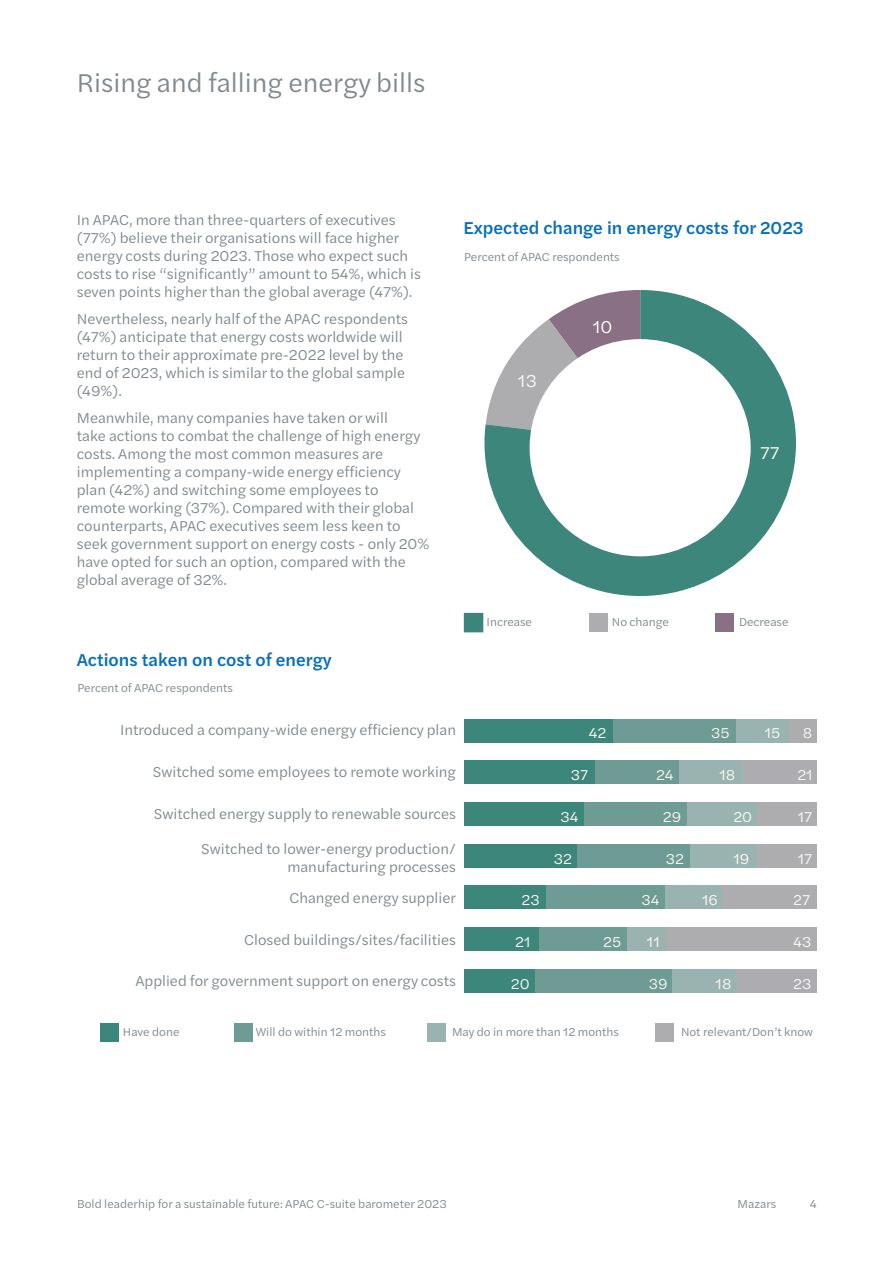
<style>
.page{position:relative;width:893px;height:1263px;background:#fff}
.page>*{position:absolute;margin:0;border:0;box-sizing:border-box;transform-origin:0 0}
.Page_title{font:27px "Halyard Text";color:#808990}
.Heading_1{font:500 18px "Halyard Text";color:#0970b9}
.Quote_source{font:18px "Halyard Text";color:#fbf8f3}
.Quote_source-2{font:18px "Halyard Text";color:#fff}
.Body_text{font:15px/18px "Halyard Text";color:#808990}
.Quote_source-3{font:15px "Halyard Text";color:#fbf8f3}
.Footer_text{font:12px "Halyard Text";color:#808990}
.Page_footer{font:12px "Halyard Text";color:#808990}
</style>
<div class="page">
<svg style="left:484px;top:290px;width:312px;height:306px"></svg>
<div style="left:530px;top:339px;width:221px;height:217px;background:#fff;border-radius:50%"></div>
<div style="left:788px;top:719px;width:29px;height:23px;background:#adadb0"></div>
<div style="left:743px;top:761px;width:74px;height:23px;background:#adadb0"></div>
<div style="left:757px;top:802px;width:60px;height:24px;background:#adadb0"></div>
<div style="left:757px;top:844px;width:60px;height:23px;background:#adadb0"></div>
<div style="left:721px;top:886px;width:96px;height:23px;background:#adadb0"></div>
<div style="left:665px;top:927px;width:152px;height:24px;background:#adadb0"></div>
<div style="left:736px;top:969px;width:81px;height:23px;background:#adadb0"></div>
<div style="left:736px;top:719px;width:52px;height:23px;background:#99b4b0"></div>
<div style="left:679px;top:761px;width:64px;height:23px;background:#99b4b0"></div>
<div style="left:686px;top:802px;width:71px;height:24px;background:#99b4b0"></div>
<div style="left:690px;top:844px;width:67px;height:23px;background:#99b4b0"></div>
<div style="left:665px;top:886px;width:56px;height:23px;background:#99b4b0"></div>
<div style="left:626px;top:927px;width:39px;height:24px;background:#99b4b0"></div>
<div style="left:672px;top:969px;width:64px;height:23px;background:#99b4b0"></div>
<div style="left:612px;top:719px;width:124px;height:23px;background:#6e9b93"></div>
<div style="left:594px;top:761px;width:85px;height:23px;background:#6e9b93"></div>
<div style="left:584px;top:802px;width:102px;height:24px;background:#6e9b93"></div>
<div style="left:577px;top:844px;width:113px;height:23px;background:#6e9b93"></div>
<div style="left:545px;top:886px;width:120px;height:23px;background:#6e9b93"></div>
<div style="left:538px;top:927px;width:88px;height:24px;background:#6e9b93"></div>
<div style="left:535px;top:969px;width:137px;height:23px;background:#6e9b93"></div>
<div style="left:464px;top:719px;width:148px;height:23px;background:#3c867b"></div>
<div style="left:464px;top:761px;width:130px;height:23px;background:#3c867b"></div>
<div style="left:464px;top:802px;width:120px;height:24px;background:#3c867b"></div>
<div style="left:464px;top:844px;width:113px;height:23px;background:#3c867b"></div>
<div style="left:464px;top:886px;width:81px;height:23px;background:#3c867b"></div>
<div style="left:464px;top:927px;width:74px;height:24px;background:#3c867b"></div>
<div style="left:464px;top:969px;width:71px;height:23px;background:#3c867b"></div>
<div style="left:100px;top:1023px;width:18px;height:18px;background:#3c867b"></div>
<div style="left:235px;top:1023px;width:18px;height:18px;background:#6e9b93"></div>
<div style="left:428px;top:1023px;width:18px;height:18px;background:#99b4b0"></div>
<div style="left:656px;top:1023px;width:18px;height:18px;background:#adadb0"></div>
<div style="left:464px;top:613px;width:19px;height:19px;background:#3c857a"></div>
<div style="left:590px;top:614px;width:18px;height:18px;background:#adadb0"></div>
<div style="left:716px;top:614px;width:18px;height:18px;background:#897084"></div>
<p class="Page_title" style="left:77px;top:63px;width:350px">Rising and falling energy bills</p>
<p class="Body_text" style="left:77px;top:210px;width:346px">In APAC, more than three-quarters of executives (77%) believe their organisations will face higher energy costs during 2023. Those who expect such costs to rise “significantly” amount to 54%, which is seven points higher than the global average (47%).</p>
<p class="Body_text" style="left:77px;top:309px;width:333px">Nevertheless, nearly half of the APAC respondents (47%) anticipate that energy costs worldwide will return to their approximate pre-2022 level by the end of 2023, which is similar to the global sample (49%).</p>
<p class="Body_text" style="left:77px;top:408px;width:354px">Meanwhile, many companies have taken or will<br>take actions to combat the challenge of high energy costs. Among the most common measures are implementing a company-wide energy efficiency plan (42%) and switching some employees to remote working (37%). Compared with their global counterparts, APAC executives seem less keen to seek government support on energy costs - only 20% have opted for such an option, compared with the global average of 32%.</p>
<p class="Heading_1" style="left:77px;top:647px;width:256px">Actions taken on cost of energy</p>
<p class="Footer_text" style="left:77px;top:679px;width:157px">Percent of APAC respondents</p>
<p class="Heading_1" style="left:463px;top:215px;width:342px">Expected change in energy costs for 2023</p>
<p class="Footer_text" style="left:464px;top:249px;width:157px">Percent of APAC respondents</p>
<p class="Quote_source" style="left:518px;top:368px;width:20px">13</p>
<p class="Quote_source-2" style="left:593px;top:314px;width:21px">10</p>
<p class="Quote_source" style="left:760px;top:440px;width:21px">77</p>
<p class="Footer_text" style="left:487px;top:613px;width:47px">Increase</p>
<p class="Footer_text" style="left:612px;top:613px;width:58px">No change</p>
<p class="Footer_text" style="left:739px;top:613px;width:51px">Decrease</p>
<p class="Body_text" style="left:120px;top:720px;width:338px">Introduced a company-wide energy efficiency plan</p>
<p class="Body_text" style="left:153px;top:762px;width:305px">Switched some employees to remote working</p>
<p class="Body_text" style="left:154px;top:804px;width:304px">Switched energy supply to renewable sources</p>
<p class="Body_text" style="left:201px;top:839px;width:256px;text-align:right">Switched to lower-energy production/ manufacturing processes</p>
<p class="Body_text" style="left:289px;top:888px;width:168px">Changed energy supplier</p>
<p class="Body_text" style="left:244px;top:930px;width:213px">Closed buildings/sites/facilities</p>
<p class="Body_text" style="left:135px;top:971px;width:322px">Applied for government support on energy costs</p>
<p class="Quote_source-3" style="left:589px;top:722px;width:19px">42</p>
<p class="Quote_source-3" style="left:711px;top:722px;width:20px">35</p>
<p class="Quote_source-3" style="left:765px;top:722px;width:17px">15</p>
<p class="Quote_source-3" style="left:803px;top:722px;width:11px">8</p>
<p class="Quote_source-3" style="left:571px;top:764px;width:19px">37</p>
<p class="Quote_source-3" style="left:656px;top:764px;width:19px">24</p>
<p class="Quote_source-3" style="left:719px;top:764px;width:17px">18</p>
<p class="Quote_source-3" style="left:797px;top:764px;width:17px">21</p>
<p class="Quote_source-3" style="left:560px;top:806px;width:20px">34</p>
<p class="Quote_source-3" style="left:663px;top:806px;width:20px">29</p>
<p class="Quote_source-3" style="left:733px;top:806px;width:20px">20</p>
<p class="Quote_source-3" style="left:798px;top:806px;width:16px">17</p>
<p class="Quote_source-3" style="left:554px;top:848px;width:20px">32</p>
<p class="Quote_source-3" style="left:666px;top:848px;width:20px">32</p>
<p class="Quote_source-3" style="left:733px;top:848px;width:17px">19</p>
<p class="Quote_source-3" style="left:798px;top:848px;width:16px">17</p>
<p class="Quote_source-3" style="left:522px;top:889px;width:20px">23</p>
<p class="Quote_source-3" style="left:641px;top:889px;width:20px">34</p>
<p class="Quote_source-3" style="left:702px;top:889px;width:17px">16</p>
<p class="Quote_source-3" style="left:793px;top:889px;width:18px">27</p>
<p class="Quote_source-3" style="left:515px;top:931px;width:17px">21</p>
<p class="Quote_source-3" style="left:603px;top:931px;width:20px">25</p>
<p class="Quote_source-3" style="left:647px;top:931px;width:14px">11</p>
<p class="Quote_source-3" style="left:793px;top:931px;width:20px">43</p>
<p class="Quote_source-3" style="left:511px;top:973px;width:20px">20</p>
<p class="Quote_source-3" style="left:649px;top:973px;width:20px">39</p>
<p class="Quote_source-3" style="left:716px;top:973px;width:17px">18</p>
<p class="Quote_source-3" style="left:793px;top:973px;width:20px">23</p>
<p class="Footer_text" style="left:123px;top:1023px;width:58px">Have done</p>
<p class="Footer_text" style="left:256px;top:1023px;width:132px">Will do within 12 months</p>
<p class="Footer_text" style="left:452px;top:1023px;width:168px">May do in more than 12 months</p>
<p class="Footer_text" style="left:681px;top:1023px;width:134px">Not relevant/Don’t know</p>
<p class="Page_footer" style="left:77px;top:1195px;width:371px">Bold leaderhip for a sustainable future: APAC C-suite barometer 2023</p>
<p class="Page_footer" style="left:738px;top:1195px;width:40px">Mazars</p>
<p class="Page_footer" style="left:810px;top:1195px;width:9px">4</p>
</div>
